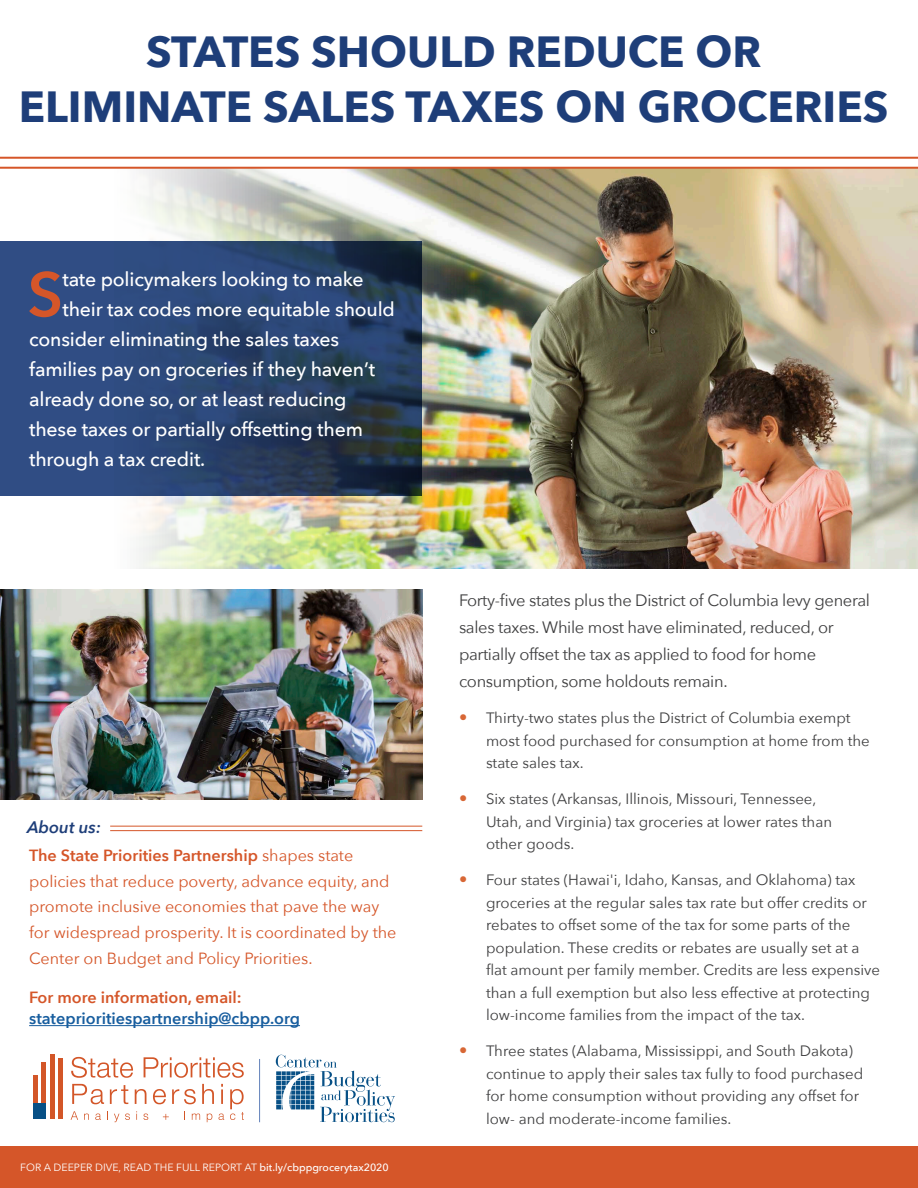
<style>
.page{position:relative;width:918px;height:1188px;background:#fff}
.page>*{position:absolute;margin:0;border:0;box-sizing:border-box;transform-origin:0 0}
.t1{font:600 61.8px "Avenir Next";color:#d55629}
.t2{font:700 43.5px/55.7px "Avenir Next";color:#1e3e79;text-align:center}
.t3{font:500 19.5px "Avenir Next";letter-spacing:-.01em;color:#fff}
.t4{font:italic 600 16.65px "Avenir Next";color:#1e3e79}
.t5{font:16.5px/27px "Avenir Next";letter-spacing:-.02em;color:#3e3e3f}
.t6{font:16.2px/25.7px "Avenir Next";color:#d55629}
.t7{font:600 16.2px/21.6px "Avenir Next";color:#175d9e}
.t8{font:15px/22.5px "Avenir Next";color:#3e3e3f}
.t9{font:10.5px "Avenir Next";color:#fff}
.s1{font-weight:600}
.s2{color:#d55629}
.s3{font-weight:500}
.s4{font-size:16.5px;color:#d86735}
</style>
<div class="page">
<img style="left:136px;top:169px;width:782px;height:399px">
<hr style="left:0;top:157px;width:918px;height:2px;background:#d55629">
<hr style="left:0;top:167px;width:918px;height:2px;background:#d55629">
<svg style="left:0;top:241px;width:422px;height:255px;background:#2a436e"></svg>
<svg style="left:71px;top:1057px;width:62px;height:21px"></svg>
<svg style="left:144px;top:1057px;width:100px;height:21px"></svg>
<svg style="left:72px;top:1084px;width:32px;height:20px"></svg>
<svg style="left:110px;top:1085px;width:18px;height:19px"></svg>
<svg style="left:135px;top:1089px;width:11px;height:15px"></svg>
<svg style="left:153px;top:1089px;width:13px;height:15px"></svg>
<svg style="left:172px;top:1089px;width:24px;height:15px"></svg>
<svg style="left:202px;top:1084px;width:12px;height:20px"></svg>
<svg style="left:221px;top:1084px;width:2px;height:20px"></svg>
<hr style="left:33px;top:1075px;width:4px;height:29px;background:#d35628">
<hr style="left:42px;top:1062px;width:4px;height:42px;background:#d35628">
<hr style="left:50px;top:1055px;width:4px;height:64px;background:#d35628">
<hr style="left:59px;top:1058px;width:4px;height:61px;background:#d35628">
<div style="left:33px;top:1104px;width:13px;height:15px;background:#075086"></div>
<svg style="left:71px;top:1111px;width:7px;height:9px"></svg>
<svg style="left:84px;top:1114px;width:5px;height:6px"></svg>
<svg style="left:95px;top:1114px;width:6px;height:6px"></svg>
<svg style="left:114px;top:1114px;width:5px;height:8px"></svg>
<svg style="left:125px;top:1114px;width:5px;height:6px"></svg>
<svg style="left:143px;top:1114px;width:5px;height:6px"></svg>
<svg style="left:163px;top:1114px;width:6px;height:6px"></svg>
<svg style="left:192px;top:1114px;width:8px;height:6px"></svg>
<svg style="left:207px;top:1114px;width:5px;height:8px"></svg>
<svg style="left:219px;top:1114px;width:5px;height:6px"></svg>
<svg style="left:230px;top:1089px;width:14px;height:31px"></svg>
<hr style="left:259px;top:1059px;width:1px;height:63px;background:#6181ba">
<svg style="left:276px;top:1055px;width:119px;height:67px"></svg>
<hr style="left:110px;top:826px;width:312px;height:1px;background:#d55629">
<hr style="left:110px;top:830px;width:312px;height:1px;background:#d55629">
<hr style="left:29px;top:1025px;width:271px;height:1px;background:#175d9e">
<img style="left:0;top:590px;width:422px;height:210px">
<div style="left:0;top:1147px;width:918px;height:41px;background:#d55629"></div>
<p class="t2" style="left:19px;top:23px;width:871px">STATES SHOULD REDUCE OR<br>ELIMINATE SALES TAXES ON GROCERIES</p>
<p class="t1" style="left:28px;top:242px;width:37px">S</p>
<p class="t3" style="left:63px;top:263px;width:303px">tate policymakers looking to make</p>
<p class="t3" style="left:63px;top:293px;width:334px">their tax codes more equitable should</p>
<p class="t3" style="left:29px;top:323px;width:312px">consider eliminating the sales taxes</p>
<p class="t3" style="left:29px;top:353px;width:347px">families pay on groceries if they haven’t</p>
<p class="t3" style="left:29px;top:383px;width:319px">already done so, or at least reducing</p>
<p class="t3" style="left:29px;top:413px;width:335px">these taxes or partially offsetting them</p>
<p class="t3" style="left:29px;top:443px;width:178px">through a tax credit.</p>
<p class="t4" style="left:27px;top:812px;width:75px">About us:</p>
<p class="t6" style="left:29px;top:842px;width:369px"><span class="s1">The State Priorities Partnership</span> shapes state policies that reduce poverty, advance equity, and promote inclusive economies that pave the way for widespread prosperity. It is coordinated by the Center on Budget and Policy Priorities.</p>
<p class="t7" style="left:29px;top:986px;width:272px"><span class="s2">For more information, email: </span>stateprioritiespartnership@cbpp.org</p>
<p class="t9" style="left:20px;top:1158px;width:370px">FOR A DEEPER DIVE, READ THE FULL REPORT AT <span class="s3">bit.ly/cbppgrocerytax2020</span></p>
<p class="t5" style="left:459px;top:586px;width:413px">Forty-five states plus the District of Columbia levy general sales taxes. While most have eliminated, reduced, or partially offset the tax as applied to food for home consumption, some holdouts remain.</p>
<p class="t8" style="left:486px;top:706px;width:385px;text-indent:-27px"><span class="s4">•</span> Thirty-two states plus the District of Columbia exempt most food purchased for consumption at home from the state sales tax.</p>
<p class="t8" style="left:486px;top:787px;width:348px;text-indent:-27px"><span class="s4">•</span> Six states (Arkansas, Illinois, Missouri, Tennessee,<br>Utah, and Virginia) tax groceries at lower rates than other goods.</p>
<p class="t8" style="left:486px;top:868px;width:396px;text-indent:-27px"><span class="s4">•</span> Four states (Hawai'i, Idaho, Kansas, and Oklahoma) tax groceries at the regular sales tax rate but offer credits or rebates to offset some of the tax for some parts of the population. These credits or rebates are usually set at a flat amount per family member. Credits are less expensive than a full exemption but also less effective at protecting low-income families from the impact of the tax.</p>
<p class="t8" style="left:486px;top:1039px;width:379px;text-indent:-27px"><span class="s4">•</span> Three states (Alabama, Mississippi, and South Dakota) continue to apply their sales tax fully to food purchased for home consumption without providing any offset for low- and moderate-income families.</p>
</div>
